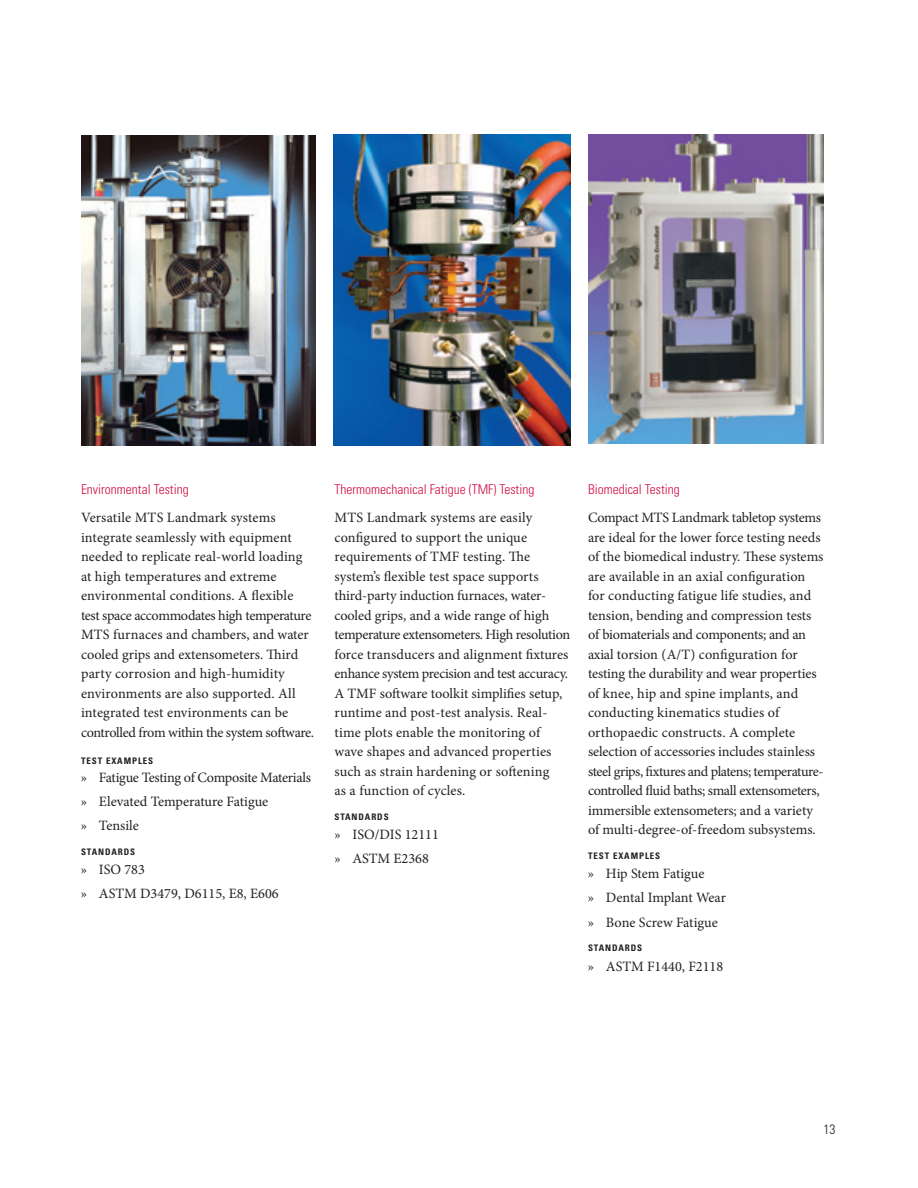
<style>
.page{position:relative;width:918px;height:1188px;background:#fff}
.page>*{position:absolute;margin:0;border:0;box-sizing:border-box;transform-origin:0 0}
.t1{font:14.25px/19.5px "Minion Pro";color:#231f20}
.t2{font:14.25px/24.2px "Minion Pro";letter-spacing:-.02em;color:#231f20}
.t3{font:300 condensed 13.5px "Univers LT Std";color:#d20d44}
.t4{font:300 condensed 13.5px "Univers LT Std";color:#231f20}
.t5{font:700 condensed 9px "Univers LT Std";letter-spacing:.1em;color:#231f20}
</style>
<div class="page">
<img style="left:334px;top:135px;width:236px;height:310px">
<img style="left:81px;top:135px;width:234px;height:310px">
<img style="left:588px;top:135px;width:236px;height:309px">
<p class="t3" style="left:81px;top:481px;width:109px">Environmental Testing</p>
<p class="t1" style="left:81px;top:508px;width:235px">Versatile MTS Landmark systems integrate seamlessly with equipment needed to replicate real-world loading at high temperatures and extreme environmental conditions. A flexible test space accommodates high temperature MTS furnaces and chambers, and water cooled grips and extensometers. Third party corrosion and high-humidity environments are also supported. All integrated test environments can be controlled from within the system software.</p>
<p class="t5" style="left:81px;top:755px;width:74px">TEST EXAMPLES</p>
<p class="t2" style="left:81px;top:765px;width:232px">» Fatigue Testing of Composite Materials » Elevated Temperature Fatigue<br>» Tensile</p>
<p class="t5" style="left:81px;top:846px;width:56px">STANDARDS</p>
<p class="t1" style="left:81px;top:857px;width:199px;line-height:24.2px">» ISO 783<br>» ASTM D3479, D6115, E8, E606</p>
<p class="t3" style="left:334px;top:481px;width:201px">Thermomechanical Fatigue (TMF) Testing</p>
<p class="t1" style="left:334px;top:508px;width:237px">MTS Landmark systems are easily configured to support the unique requirements of TMF testing. The system’s flexible test space supports third-party induction furnaces, water&shy;cooled grips, and a wide range of high temperature extensometers. High resolution force transducers and alignment fixtures enhance system precision and test accuracy.<br>A TMF software toolkit simplifies setup, runtime and post-test analysis. Real&shy;time plots enable the monitoring of wave shapes and advanced properties such as strain hardening or softening<br>as a function of cycles.</p>
<p class="t5" style="left:334px;top:811px;width:56px">STANDARDS</p>
<p class="t1" style="left:334px;top:823px;width:106px;line-height:24.2px">» ISO/DIS 12111 » ASTM E2368</p>
<p class="t3" style="left:588px;top:481px;width:93px">Biomedical Testing</p>
<p class="t1" style="left:588px;top:508px;width:237px">Compact MTS Landmark tabletop systems are ideal for the lower force testing needs of the biomedical industry. These systems are available in an axial configuration for conducting fatigue life studies, and tension, bending and compression tests of biomaterials and components; and an axial torsion (A/T) configuration for testing the durability and wear properties of knee, hip and spine implants, and conducting kinematics studies of orthopaedic constructs. A complete selection of accessories includes stainless steel grips, fixtures and platens; temperature&shy;controlled fluid baths; small extensometers, immersible extensometers; and a variety of multi-degree-of-freedom subsystems.</p>
<p class="t5" style="left:588px;top:850px;width:74px">TEST EXAMPLES</p>
<p class="t1" style="left:588px;top:862px;width:140px;line-height:24.2px">» Hip Stem Fatigue<br>» Dental Implant Wear » Bone Screw Fatigue</p>
<p class="t5" style="left:588px;top:943px;width:56px">STANDARDS</p>
<p class="t1" style="left:588px;top:957px;width:137px">» ASTM F1440, F2118</p>
<p class="t4" style="left:824px;top:1122px;width:14px">13</p>
</div>
